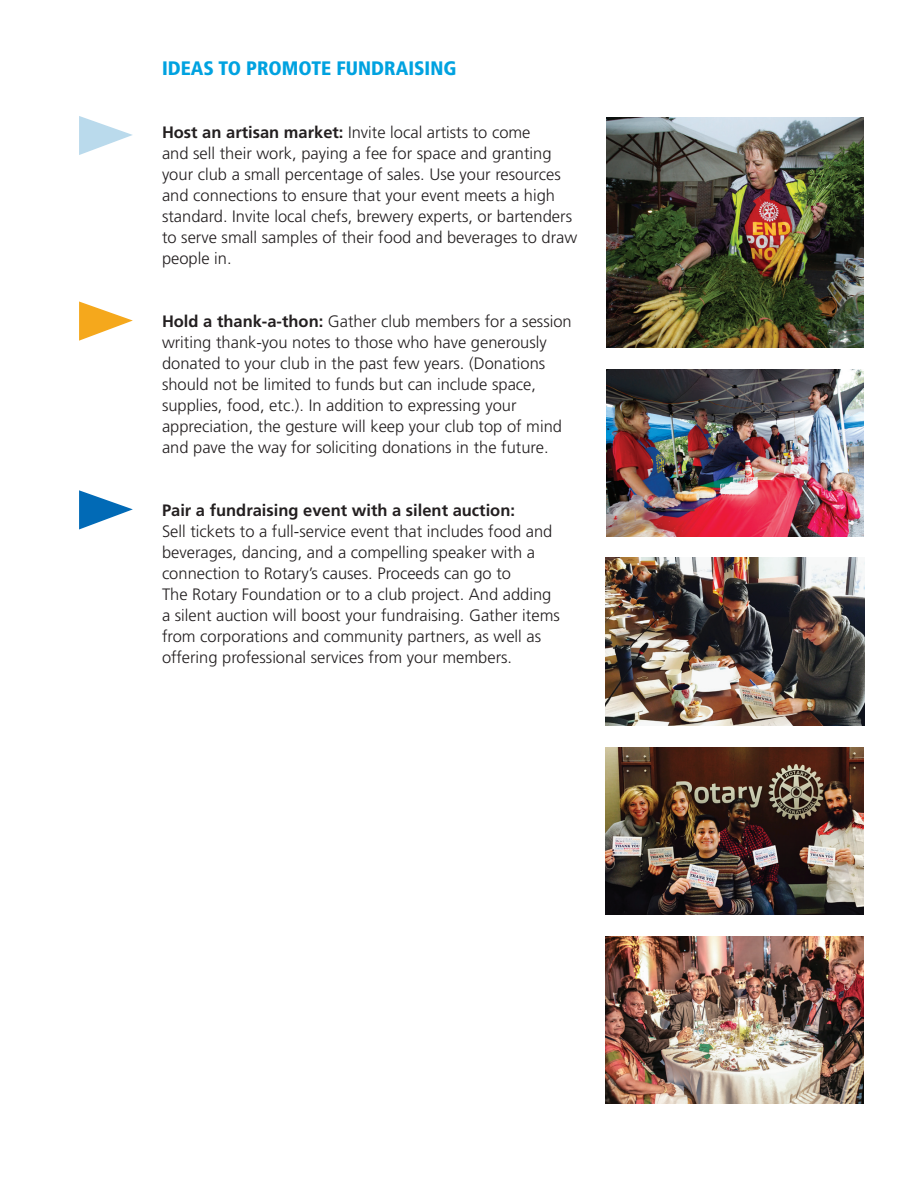
<style>
.page{position:relative;width:918px;height:1188px;background:#fff}
.page>*{position:absolute;margin:0;border:0;box-sizing:border-box;transform-origin:0 0}
.t1{font:900 condensed 19.5px "Frutiger LT Std";color:#00a2e0}
.t2{font:300 16.5px/21px "Frutiger LT Std";color:#231f20}
.t3{font:700 16.5px "Frutiger LT Std";color:#231f20}
.s1{font-weight:700}
</style>
<div class="page">
<img style="left:606px;top:369px;width:258px;height:168px">
<img style="left:605px;top:558px;width:260px;height:168px">
<svg style="left:79px;top:116px;width:54px;height:39px"></svg>
<svg style="left:79px;top:302px;width:54px;height:39px"></svg>
<svg style="left:79px;top:490px;width:54px;height:39px"></svg>
<img style="left:605px;top:936px;width:259px;height:168px">
<img style="left:605px;top:747px;width:259px;height:168px">
<img style="left:606px;top:117px;width:258px;height:231px">
<p class="t1" style="left:162px;top:56px;width:296px">IDEAS TO PROMOTE FUNDRAISING</p>
<p class="t2" style="left:162px;top:122px;width:417px"><span class="s1">Host an artisan market:</span> Invite local artists to come<br>and sell their work, paying a fee for space and granting your club a small percentage of sales. Use your resources and connections to ensure that your event meets a high standard. Invite local chefs, brewery experts, or bartenders to serve small samples of their food and beverages to draw people in.</p>
<p class="t2" style="left:162px;top:311px;width:411px"><span class="s1">Hold a thank-a-thon:</span> Gather club members for a session writing thank-you notes to those who have generously donated to your club in the past few years. (Donations should not be limited to funds but can include space, supplies, food, etc.). In addition to expressing your appreciation, the gesture will keep your club top of mind and pave the way for soliciting donations in the future.</p>
<p class="t3" style="left:162px;top:501px;width:355px">Pair a fundraising event with a silent auction:</p>
<p class="t2" style="left:162px;top:521px;width:399px">Sell tickets to a full-service event that includes food and beverages, dancing, and a compelling speaker with a connection to Rotary’s causes. Proceeds can go to<br>The Rotary Foundation or to a club project. And adding a silent auction will boost your fundraising. Gather items from corporations and community partners, as well as offering professional services from your members.</p>
</div>
